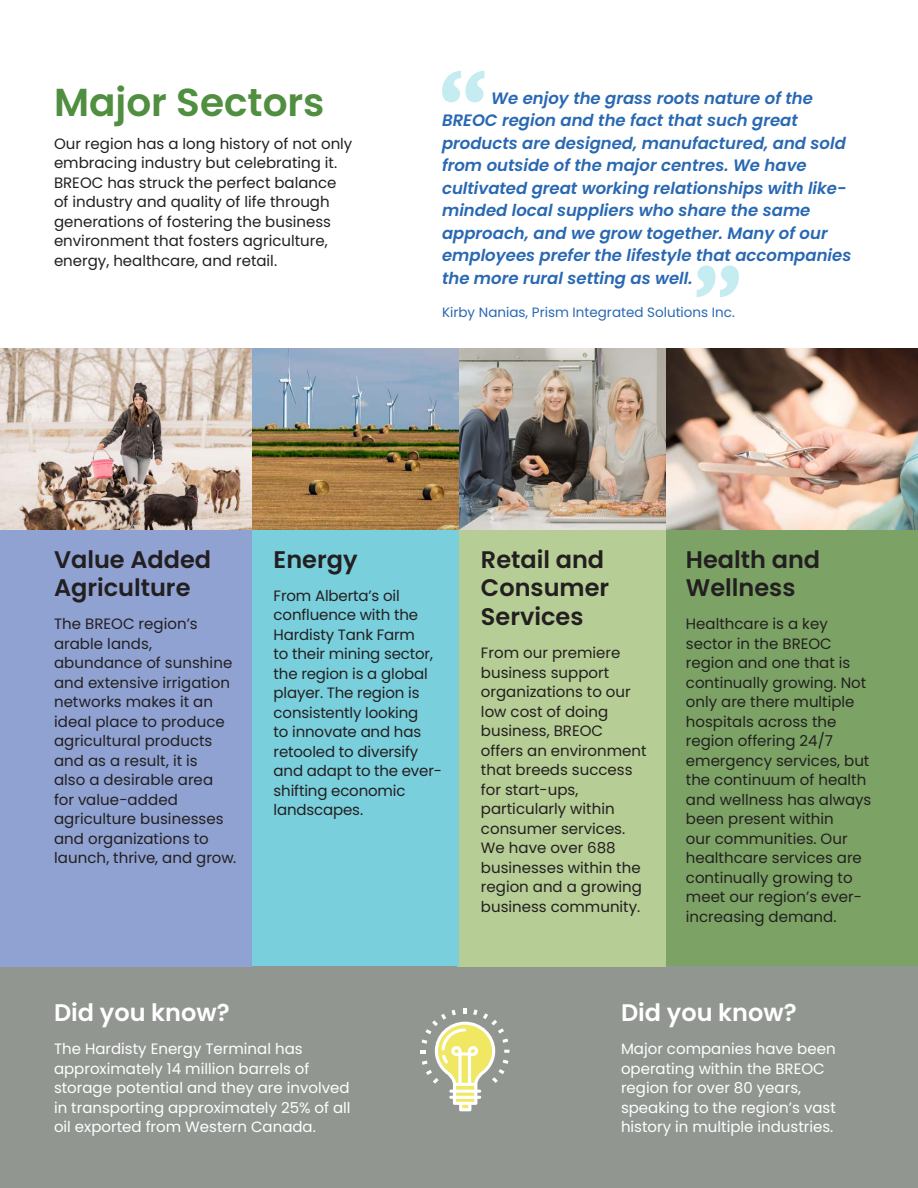
<style>
.page{position:relative;width:918px;height:1188px;background:#fff}
.page>*{position:absolute;margin:0;border:0;box-sizing:border-box;transform-origin:0 0}
.Header_1{font:600 39px "Poppins";color:#508e40}
.Subheader{font:600 24px/28.8px "Poppins";color:#231f20}
.Subheader-2{font:600 24px "Poppins";color:#fff}
.Paragraph_Style_1{font:italic 600 16.5px/22.5px "Poppins";color:#2968b3}
.Paragraph_Style_1-2{font:15px/19.5px "Poppins";color:#231f20}
.Paragraph_Style_1-3{font:15px/19.5px "Poppins";color:#fff}
.Paragraph_Style_1-4{font:13.5px "Poppins";color:#2968b3}
</style>
<div class="page">
<div style="left:0;top:966px;width:918px;height:222px;background:#919691"></div>
<div style="left:458px;top:349px;width:208px;height:617px;background:#b6cd95"></div>
<div style="left:0;top:349px;width:252px;height:617px;background:#8fa2d2"></div>
<div style="left:666px;top:348px;width:252px;height:618px;background:#7ca365"></div>
<div style="left:252px;top:348px;width:207px;height:618px;background:#79cfdc"></div>
<svg style="left:442px;top:71px;width:42px;height:31px"></svg>
<svg style="left:697px;top:266px;width:42px;height:31px"></svg>
<img style="left:0;top:348px;width:252px;height:182px">
<img style="left:252px;top:348px;width:666px;height:182px">
<svg style="left:421px;top:1009px;width:88px;height:102px"></svg>
<p class="Header_1" style="left:54px;top:80px;width:272px">Major Sectors</p>
<p class="Paragraph_Style_1-2" style="left:54px;top:134px;width:300px">Our region has a long history of not only embracing industry but celebrating it.<br>BREOC has struck the perfect balance of industry and quality of life through generations of fostering the business environment that fosters agriculture, energy, healthcare, and retail.</p>
<p class="Paragraph_Style_1" style="left:442px;top:87px;width:411px;text-indent:49px">We enjoy the grass roots nature of the BREOC region and the fact that such great products are designed, manufactured, and sold from outside of the major centres. We have cultivated great working relationships with like&shy;minded local suppliers who share the same approach, and we grow together. Many of our employees prefer the lifestyle that accompanies the more rural setting as well.</p>
<p class="Paragraph_Style_1-4" style="left:442px;top:304px;width:294px">Kirby Nanias, Prism Integrated Solutions Inc.</p>
<p class="Subheader" style="left:54px;top:545px;width:159px">Value Added<br>Agriculture</p>
<p class="Paragraph_Style_1-2" style="left:54px;top:615px;width:184px">The BREOC region’s arable lands, abundance of sunshine and extensive irrigation networks makes it an ideal place to produce agricultural products and as a result, it is<br>also a desirable area for value-added agriculture businesses and organizations to launch, thrive, and grow.</p>
<p class="Subheader" style="left:274px;top:545px;width:85px">Energy</p>
<p class="Paragraph_Style_1-2" style="left:274px;top:586px;width:170px">From Alberta’s oil confluence with the<br>Hardisty Tank Farm<br>to their mining sector, the region is a global player. The region is consistently looking<br>to innovate and has retooled to diversify and adapt to the ever&shy;shifting economic landscapes.</p>
<p class="Subheader-2" style="left:54px;top:999px;width:177px">Did you know?</p>
<p class="Paragraph_Style_1-3" style="left:54px;top:1039px;width:298px">The Hardisty Energy Terminal has approximately 14 million barrels of storage potential and they are involved in transporting approximately 25% of all oil exported from Western Canada.</p>
<p class="Subheader" style="left:481px;top:545px;width:130px">Retail and<br>Consumer<br>Services</p>
<p class="Paragraph_Style_1-2" style="left:481px;top:643px;width:167px">From our premiere business support organizations to our low cost of doing business, BREOC offers an environment that breeds success for start-ups, particularly within consumer services.<br>We have over 688 businesses within the region and a growing business community.</p>
<p class="Subheader" style="left:686px;top:545px;width:136px">Health and<br>Wellness</p>
<p class="Paragraph_Style_1-2" style="left:686px;top:615px;width:187px">Healthcare is a key sector in the BREOC region and one that is continually growing. Not only are there multiple hospitals across the region offering 24/7 emergency services, but the continuum of health and wellness has always been present within<br>our communities. Our healthcare services are continually growing to meet our region’s ever&shy;increasing demand.</p>
<p class="Subheader-2" style="left:621px;top:999px;width:177px">Did you know?</p>
<p class="Paragraph_Style_1-3" style="left:621px;top:1039px;width:216px">Major companies have been operating within the BREOC region for over 80 years, speaking to the region’s vast history in multiple industries.</p>
</div>
